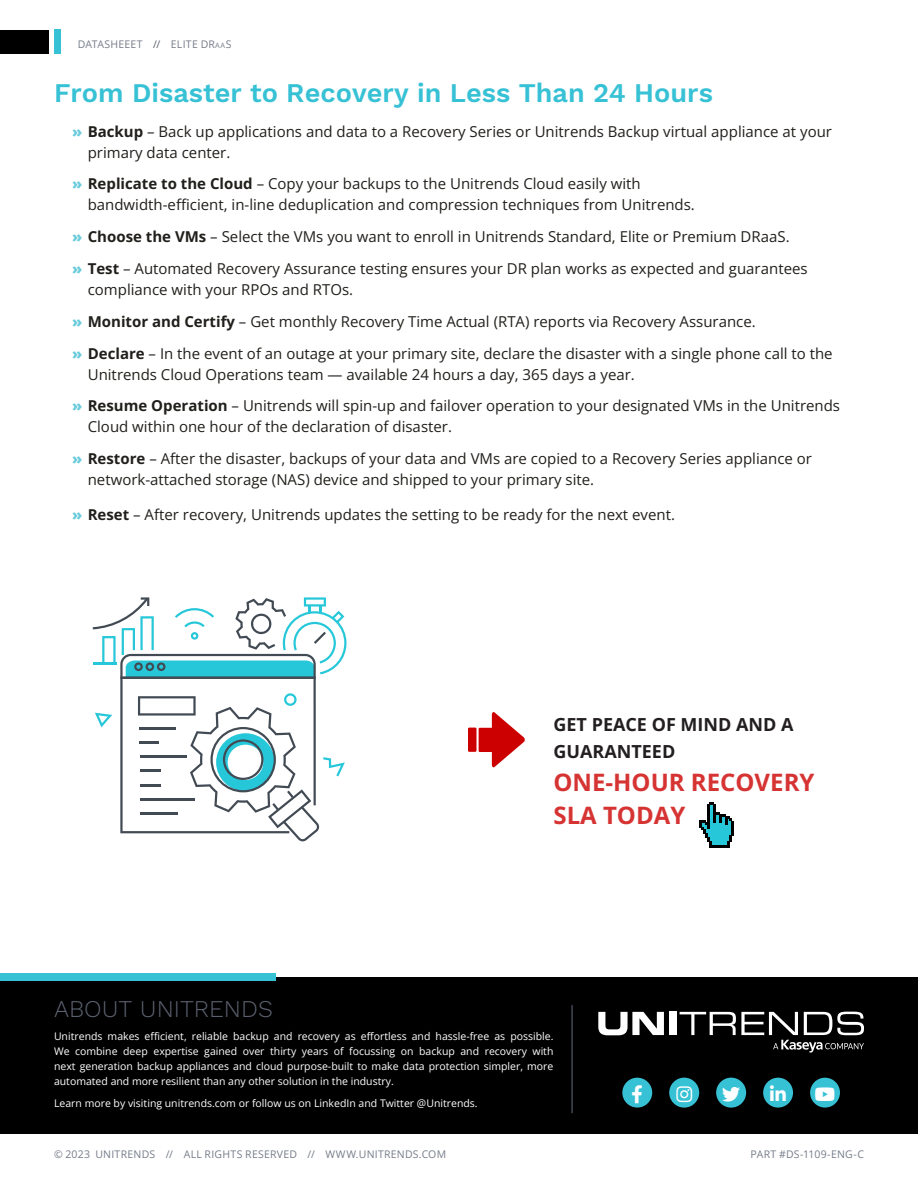
<style>
.page{position:relative;width:918px;height:1188px;background:#fff}
.page>*{position:absolute;margin:0;border:0;box-sizing:border-box;transform-origin:0 0}
.H2_Section_Header_18_20__cyan{font:600 27px "Work Sans";color:#37c1d5}
.Copyright___Document_TItle{font:700 24px/33px "Open Sans";color:#d63333}
.About_Small_Text{font:300 24px "Work Sans";color:#5a606e}
.Copyright___Document_TItle-2{font:700 18px/27px "Open Sans";color:#231f20}
.t1{font:15px/21px "Open Sans";color:#211f1b}
.About_Small_Text-2{font:10.5px/15px "Open Sans";color:#fff;text-align:justify}
.Copyright___Document_TItle-3{font:10.5px "Open Sans";letter-spacing:.025em;color:#747b88}
.About_Small_Text-3{font:10.5px "Open Sans";letter-spacing:.02em;color:#747b88}
.s1{color:#5a606e}
.s2{font-size:7.35px}
.s3{font-weight:800;color:#69cbdc}
.s4{font-weight:700}
</style>
<div class="page">
<div style="left:0;top:30px;width:48px;height:24px;background:#000"></div>
<div style="left:54px;top:30px;width:7px;height:24px;background:#37c1d5"></div>
<div style="left:0;top:977px;width:918px;height:157px;background:#000"></div>
<hr style="left:572px;top:1006px;width:1px;height:107px;background:#5a606e">
<svg style="left:598px;top:1012px;width:66px;height:23px"></svg>
<div style="left:669px;top:1012px;width:7px;height:23px;background:#fff"></div>
<svg style="left:680px;top:1012px;width:184px;height:41px"></svg>
<div style="left:0;top:973px;width:275px;height:8px;background:#37c1d5"></div>
<div style="left:622px;top:1078px;width:30px;height:30px;background:#37c1d5;border-radius:50%"></div>
<div style="left:669px;top:1078px;width:30px;height:30px;background:#37c1d5;border-radius:50%"></div>
<div style="left:716px;top:1078px;width:30px;height:30px;background:#37c1d5;border-radius:50%"></div>
<div style="left:763px;top:1078px;width:30px;height:30px;background:#37c1d5;border-radius:50%"></div>
<div style="left:810px;top:1078px;width:30px;height:30px;background:#37c1d5;border-radius:50%"></div>
<svg style="left:93px;top:597px;width:254px;height:244px"></svg>
<div style="left:468px;top:728px;width:8px;height:24px;background:#c00"></div>
<svg style="left:479px;top:712px;width:46px;height:56px"></svg>
<svg style="left:699px;top:803px;width:34px;height:44px"></svg>
<p class="About_Small_Text-3" style="left:78px;top:37px;width:155px">DATASHEEET <span class="s1">//</span> ELITE DR<span class="s2">aa</span>S</p>
<p class="H2_Section_Header_18_20__cyan" style="left:54px;top:77px;width:661px">From Disaster to Recovery in Less Than 24 Hours</p>
<p class="t1" style="left:88px;top:120px;width:746px;text-indent:-16px"><span class="s3">»</span> <span class="s4">Backup</span> – Back up applications and data to a Recovery Series or Unitrends Backup virtual appliance at your primary data center.</p>
<p class="t1" style="left:88px;top:173px;width:609px;text-indent:-16px"><span class="s3">»</span> <span class="s4">Replicate to the Cloud</span> – Copy your backups to the Unitrends Cloud easily with bandwidth-efficient, in-line deduplication and compression techniques from Unitrends.</p>
<p class="t1" style="left:72px;top:226px;width:719px"><span class="s3">»</span> <span class="s4">Choose the VMs</span> – Select the VMs you want to enroll in Unitrends Standard, Elite or Premium DRaaS.</p>
<p class="t1" style="left:88px;top:258px;width:721px;text-indent:-16px"><span class="s3">»</span> <span class="s4">Test</span> – Automated Recovery Assurance testing ensures your DR plan works as expected and guarantees compliance with your RPOs and RTOs.</p>
<p class="t1" style="left:72px;top:310px;width:685px"><span class="s3">»</span> <span class="s4">Monitor and Certify</span> – Get monthly Recovery Time Actual (RTA) reports via Recovery Assurance.</p>
<p class="t1" style="left:88px;top:342px;width:747px;text-indent:-16px"><span class="s3">»</span> <span class="s4">Declare</span> – In the event of an outage at your primary site, declare the disaster with a single phone call to the<br>Unitrends Cloud Operations team — available 24 hours a day, 365 days a year.</p>
<p class="t1" style="left:88px;top:395px;width:754px;text-indent:-16px"><span class="s3">»</span> <span class="s4">Resume Operation</span> – Unitrends will spin-up and failover operation to your designated VMs in the Unitrends<br>Cloud within one hour of the declaration of disaster.</p>
<p class="t1" style="left:88px;top:448px;width:726px;text-indent:-16px"><span class="s3">»</span> <span class="s4">Restore</span> – After the disaster, backups of your data and VMs are copied to a Recovery Series appliance or network-attached storage (NAS) device and shipped to your primary site.</p>
<p class="t1" style="left:72px;top:504px;width:604px"><span class="s3">»</span> <span class="s4">Reset</span> – After recovery, Unitrends updates the setting to be ready for the next event.</p>
<p class="Copyright___Document_TItle-2" style="left:554px;top:711px;width:242px">GET PEACE OF MIND AND A<br>GUARANTEED</p>
<p class="Copyright___Document_TItle" style="left:554px;top:765px;width:262px">ONE-HOUR RECOVERY<br>SLA TODAY</p>
<p class="About_Small_Text" style="left:54px;top:995px;width:220px">ABOUT UNITRENDS</p>
<p class="About_Small_Text-2" style="left:54px;top:1028px;width:501px">Unitrends makes efficient, reliable backup and recovery as effortless and hassle-free as possible.<br>We combine deep expertise gained over thirty years of focussing on backup and recovery with next generation backup appliances and cloud purpose-built to make data protection simpler, more automated and more resilient than any other solution in the industry.</p>
<p class="About_Small_Text-2" style="left:54px;top:1095px;width:425px">Learn more by visiting unitrends.com or follow us on LinkedIn and Twitter @Unitrends.</p>
<p class="Copyright___Document_TItle-3" style="left:54px;top:1147px;width:394px">© 2023 UNITRENDS // ALL RIGHTS RESERVED // WWW.UNITRENDS.COM</p>
<p class="Copyright___Document_TItle-3" style="left:751px;top:1147px;width:115px">PART #DS-1109-ENG-C</p>
</div>
